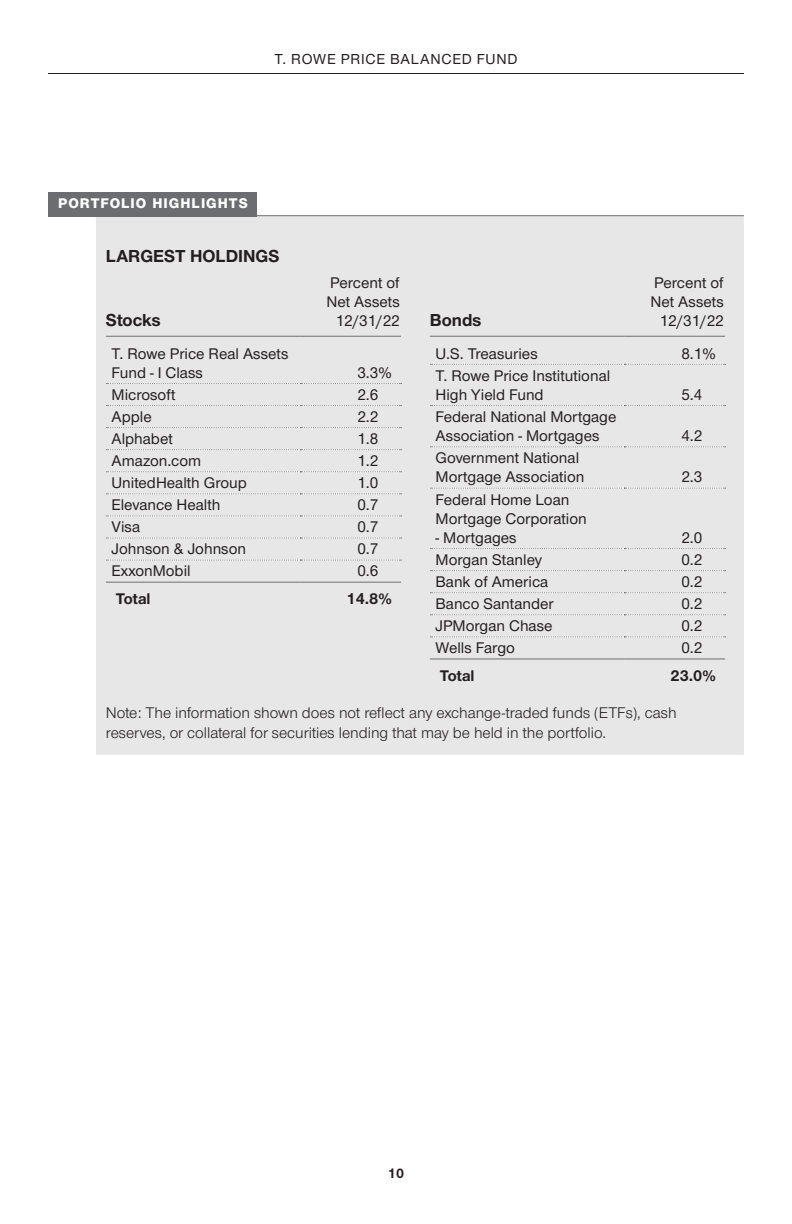
<style>
.page{position:relative;width:792px;height:1224px;background:#fff}
.page>*{position:absolute;margin:0;border:0;box-sizing:border-box;transform-origin:0 0}
.ID0ETVBI{font:700 18px "Nimbus Sans Novus";color:#231f20}
.ID0E4AAC{font:500 16px/19.2px "Nimbus Sans Novus";color:#231f20}
.ID0E1UAE{font:16px/19.2px "Nimbus Sans Novus";color:#231f20}
.ID0EU5AG_NumberGroup{font:500 16px "Nimbus Sans Novus";color:#231f20}
.ID0EXYBI{font:500 16px/19.2px "Nimbus Sans Novus";color:#231f20;text-align:center}
.ID0ES1AG{font:500 16px/19.2px "Nimbus Sans Novus";color:#231f20;text-align:center}
.ID0EWYAI{font:700 16px "Nimbus Sans Novus";color:#231f20}
.ID0E5ZAI_NumberGroup{font:700 16px "Nimbus Sans Novus";color:#231f20}
.t1{font:500 15px "Nimbus Sans Novus";letter-spacing:.05em;color:#231f20}
.TableHeader{font:800 14.4px "Nimbus Sans Novus";letter-spacing:.07em;color:#fff}
.t2{font:700 14px "Nimbus Sans Novus";color:#231f20}
</style>
<div class="page">
<hr style="left:48px;top:73px;width:696px;height:1px;background:#231f20">
<div style="left:96px;top:216px;width:648px;height:539px;background:#e7e7e8"></div>
<div style="left:48px;top:192px;width:209px;height:24px;background:#6c6d70"></div>
<hr style="left:48px;top:215px;width:696px;height:1px;background:#6c6d70">
<div style="left:106px;top:337px;width:295px;height:277px;background:#e7e7e8"></div>
<hr style="left:106px;top:336px;width:194px;height:1px;background:#6d6e71">
<hr style="left:300px;top:336px;width:101px;height:1px;background:#6d6e71">
<svg style="left:106px;top:383px;width:296px;height:1px"></svg>
<svg style="left:106px;top:405px;width:296px;height:1px"></svg>
<svg style="left:106px;top:427px;width:296px;height:1px"></svg>
<svg style="left:106px;top:449px;width:296px;height:1px"></svg>
<svg style="left:106px;top:471px;width:296px;height:1px"></svg>
<svg style="left:106px;top:493px;width:296px;height:1px"></svg>
<svg style="left:106px;top:515px;width:296px;height:1px"></svg>
<svg style="left:106px;top:538px;width:296px;height:1px"></svg>
<svg style="left:106px;top:560px;width:296px;height:1px"></svg>
<hr style="left:106px;top:582px;width:194px;height:1px;background:#6d6e71">
<hr style="left:300px;top:582px;width:101px;height:1px;background:#6d6e71">
<div style="left:430px;top:337px;width:295px;height:354px;background:#e7e7e8"></div>
<hr style="left:430px;top:336px;width:194px;height:1px;background:#6d6e71">
<hr style="left:624px;top:336px;width:101px;height:1px;background:#6d6e71">
<svg style="left:430px;top:364px;width:296px;height:1px"></svg>
<svg style="left:430px;top:405px;width:296px;height:1px"></svg>
<svg style="left:430px;top:446px;width:296px;height:1px"></svg>
<svg style="left:430px;top:488px;width:296px;height:1px"></svg>
<svg style="left:430px;top:548px;width:296px;height:1px"></svg>
<svg style="left:430px;top:570px;width:296px;height:1px"></svg>
<svg style="left:430px;top:592px;width:296px;height:1px"></svg>
<svg style="left:430px;top:614px;width:296px;height:1px"></svg>
<svg style="left:430px;top:636px;width:296px;height:1px"></svg>
<hr style="left:430px;top:658px;width:194px;height:1px;background:#6d6e71">
<hr style="left:624px;top:658px;width:101px;height:1px;background:#6d6e71">
<p class="t1" style="left:274px;top:49px;width:245px">T. ROWE PRICE BALANCED FUND</p>
<p class="TableHeader" style="left:58px;top:193px;width:191px">PORTFOLIO HIGHLIGHTS</p>
<p class="ID0ETVBI" style="left:106px;top:244px;width:175px">LARGEST HOLDINGS</p>
<p class="ID0ETVBI" style="left:106px;top:308px;width:56px">Stocks</p>
<p class="ID0EXYBI" style="left:326px;top:272px;width:75px">Percent of<br>Net Assets<br>12/31/22</p>
<p class="ID0ETVBI" style="left:430px;top:308px;width:53px">Bonds</p>
<p class="ID0ES1AG" style="left:650px;top:272px;width:75px">Percent of<br>Net Assets<br>12/31/22</p>
<p class="ID0E4AAC" style="left:436px;top:343px;width:104px">U.S. Treasuries</p>
<p class="ID0EU5AG_NumberGroup" style="left:681px;top:343px;width:36px">8.1%</p>
<p class="ID0E4AAC" style="left:436px;top:365px;width:176px">T. Rowe Price Institutional<br>High Yield Fund</p>
<p class="ID0E4AAC" style="left:112px;top:343px;width:178px">T. Rowe Price Real Assets<br>Fund - I Class</p>
<p class="ID0EU5AG_NumberGroup" style="left:357px;top:362px;width:36px">3.3%</p>
<p class="ID0EU5AG_NumberGroup" style="left:681px;top:384px;width:23px">5.4</p>
<p class="ID0E4AAC" style="left:112px;top:384px;width:66px">Microsoft</p>
<p class="ID0EU5AG_NumberGroup" style="left:357px;top:384px;width:23px">2.6</p>
<p class="ID0E4AAC" style="left:112px;top:406px;width:42px">Apple</p>
<p class="ID0EU5AG_NumberGroup" style="left:357px;top:406px;width:23px">2.2</p>
<p class="ID0E4AAC" style="left:112px;top:428px;width:63px">Alphabet</p>
<p class="ID0EU5AG_NumberGroup" style="left:357px;top:428px;width:23px">1.8</p>
<p class="ID0E4AAC" style="left:112px;top:451px;width:91px">Amazon.com</p>
<p class="ID0EU5AG_NumberGroup" style="left:357px;top:450px;width:23px">1.2</p>
<p class="ID0E4AAC" style="left:112px;top:473px;width:137px">UnitedHealth Group</p>
<p class="ID0EU5AG_NumberGroup" style="left:357px;top:472px;width:23px">1.0</p>
<p class="ID0E4AAC" style="left:112px;top:495px;width:110px">Elevance Health</p>
<p class="ID0EU5AG_NumberGroup" style="left:357px;top:494px;width:23px">0.7</p>
<p class="ID0E4AAC" style="left:112px;top:517px;width:30px">Visa</p>
<p class="ID0EU5AG_NumberGroup" style="left:357px;top:516px;width:23px">0.7</p>
<p class="ID0E4AAC" style="left:112px;top:539px;width:136px">Johnson &amp; Johnson</p>
<p class="ID0EU5AG_NumberGroup" style="left:357px;top:538px;width:23px">0.7</p>
<p class="ID0E4AAC" style="left:112px;top:561px;width:81px">ExxonMobil</p>
<p class="ID0EU5AG_NumberGroup" style="left:357px;top:560px;width:23px">0.6</p>
<p class="ID0EWYAI" style="left:116px;top:588px;width:36px">Total</p>
<p class="ID0E5ZAI_NumberGroup" style="left:347px;top:588px;width:47px">14.8%</p>
<p class="ID0E4AAC" style="left:436px;top:406px;width:182px">Federal National Mortgage<br>Association - Mortgages</p>
<p class="ID0EU5AG_NumberGroup" style="left:681px;top:425px;width:23px">4.2</p>
<p class="ID0E4AAC" style="left:436px;top:448px;width:150px">Government National<br>Mortgage Association</p>
<p class="ID0EU5AG_NumberGroup" style="left:681px;top:466px;width:23px">2.3</p>
<p class="ID0E4AAC" style="left:436px;top:489px;width:153px">Federal Home Loan<br>Mortgage Corporation</p>
<p class="ID0E4AAC" style="left:436px;top:527px;width:83px">- Mortgages</p>
<p class="ID0EU5AG_NumberGroup" style="left:681px;top:527px;width:23px">2.0</p>
<p class="ID0E4AAC" style="left:436px;top:549px;width:108px">Morgan Stanley</p>
<p class="ID0EU5AG_NumberGroup" style="left:681px;top:549px;width:23px">0.2</p>
<p class="ID0E4AAC" style="left:436px;top:571px;width:114px">Bank of America</p>
<p class="ID0EU5AG_NumberGroup" style="left:681px;top:571px;width:23px">0.2</p>
<p class="ID0E4AAC" style="left:436px;top:594px;width:120px">Banco Santander</p>
<p class="ID0EU5AG_NumberGroup" style="left:681px;top:593px;width:23px">0.2</p>
<p class="ID0E4AAC" style="left:436px;top:616px;width:118px">JPMorgan Chase</p>
<p class="ID0EU5AG_NumberGroup" style="left:681px;top:615px;width:23px">0.2</p>
<p class="ID0E4AAC" style="left:436px;top:638px;width:81px">Wells Fargo</p>
<p class="ID0EU5AG_NumberGroup" style="left:681px;top:637px;width:23px">0.2</p>
<p class="ID0EWYAI" style="left:440px;top:665px;width:36px">Total</p>
<p class="ID0E5ZAI_NumberGroup" style="left:671px;top:665px;width:47px">23.0%</p>
<p class="ID0E1UAE" style="left:106px;top:703px;width:572px">Note: The information shown does not reflect any exchange-traded funds (ETFs), cash reserves, or collateral for securities lending that may be held in the portfolio.</p>
<p class="t2" style="left:388px;top:1164px;width:18px">10</p>
</div>
